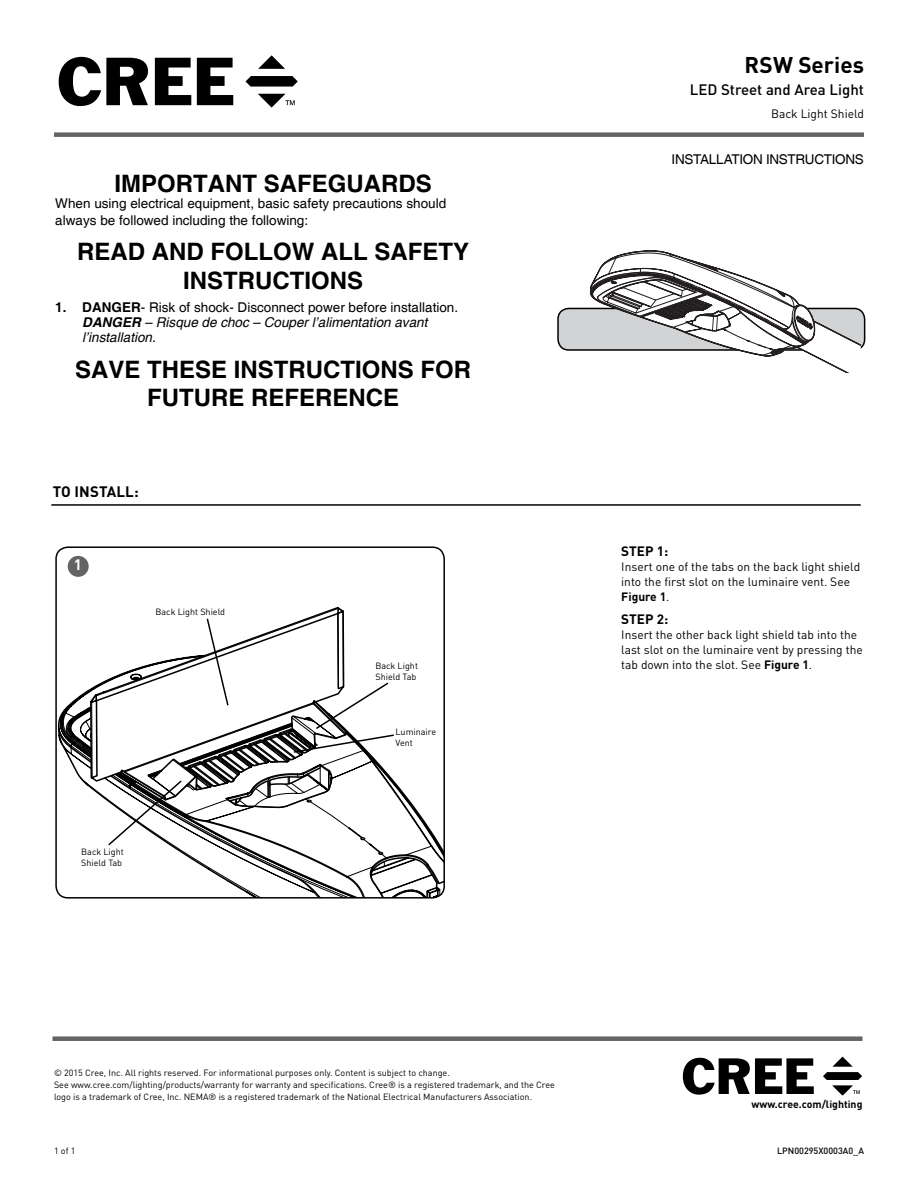
<style>
.page{position:relative;width:918px;height:1188px;background:#fff}
.page>*{position:absolute;margin:0;border:0;box-sizing:border-box;transform-origin:0 0}
.t1{font:700 24px/28.8px "Helvetica";color:#000;text-align:center}
.t2{font:700 22.5px "DINOT";color:#000}
.t3{font:500 15px "DINOT";color:#000}
.t4{font:700 15px "DINOT";letter-spacing:.01em;color:#000}
.t5{font:700 15px "DINOT";color:#fff}
.t6{font:italic 13.5px/15px "Helvetica";color:#000}
.t7{font:13.5px/16.2px "Helvetica";color:#000}
.t8{font:13.5px "Helvetica";letter-spacing:-.02em;color:#000}
.t9{font:700 13.5px "DINOT";color:#000}
.t10{font:12px/15px "DINOT";color:#000}
.t11{font:700 10.5px "DINOT";color:#000}
.t12{font:9px/10.8px "DINOT";color:#000}
.t13{font:500 9px "DINOT";color:#000}
.s1{font-weight:700;font-style:normal}
.s2{font-style:normal}
.s3{font-weight:700}
</style>
<div class="page">
<div style="left:54px;top:132px;width:810px;height:5px;background:#636466"></div>
<div style="left:52px;top:1036px;width:810px;height:5px;background:#636466"></div>
<svg style="left:258px;top:55px;width:27px;height:14px"></svg>
<svg style="left:246px;top:76px;width:52px;height:11px"></svg>
<svg style="left:59px;top:57px;width:89px;height:49px"></svg>
<svg style="left:155px;top:58px;width:36px;height:47px"></svg>
<svg style="left:197px;top:58px;width:36px;height:47px"></svg>
<svg style="left:258px;top:94px;width:37px;height:14px"></svg>
<svg style="left:683px;top:1058px;width:131px;height:37px"></svg>
<svg style="left:823px;top:1057px;width:39px;height:38px"></svg>
<hr style="left:51px;top:504px;width:810px;height:2px;background:#000">
<div style="left:55px;top:546px;width:390px;height:353px;border:2px solid #000;border-radius:12px"></div>
<svg style="left:558px;top:308px;width:307px;height:42px"></svg>
<div style="left:68px;top:556px;width:21px;height:21px;background:#636466;border-radius:50%"></div>
<svg style="left:568px;top:250px;width:293px;height:123px"></svg>
<svg style="left:57px;top:617px;width:383px;height:281px"></svg>
<h1 class="t1" style="left:114px;top:171px;width:319px">IMPORTANT SAFEGUARDS</h1>
<h3 class="t7" style="left:55px;top:196px;width:392px">When using electrical equipment, basic safety precautions should always be followed including the following:</h3>
<h1 class="t1" style="left:77px;top:239px;width:393px">READ AND FOLLOW ALL SAFETY<br>INSTRUCTIONS</h1>
<h3 class="t6" style="left:82px;top:300px;width:377px;text-indent:-27px"><span class="s1">1. DANGER</span><span class="s2">- Risk of shock- Disconnect power before installation.<br></span><span class="s3">DANGER</span> – Risque de choc – Couper l’alimentation avant l’installation.</h3>
<h1 class="t1" style="left:75px;top:356px;width:398px">SAVE THESE INSTRUCTIONS FOR<br>FUTURE REFERENCE</h1>
<h3 class="t4" style="left:53px;top:482px;width:87px">TO INSTALL:</h3>
<h3 class="t5" style="left:74px;top:555px;width:10px">1</h3>
<p class="t12" style="left:156px;top:606px;width:71px">Back Light Shield</p>
<p class="t12" style="left:81px;top:846px;width:44px">Back Light<br>Shield Tab</p>
<p class="t12" style="left:375px;top:660px;width:44px">Back Light<br>Shield Tab</p>
<p class="t12" style="left:395px;top:727px;width:42px">Luminaire<br>Vent</p>
<h2 class="t2" style="left:745px;top:50px;width:121px">RSW Series</h2>
<h3 class="t3" style="left:690px;top:80px;width:176px">LED Street and Area Light</h3>
<h3 class="t10" style="left:771px;top:106px;width:94px">Back Light Shield</h3>
<h3 class="t8" style="left:672px;top:151px;width:194px">INSTALLATION INSTRUCTIONS</h3>
<h3 class="t9" style="left:621px;top:542px;width:48px">STEP 1:</h3>
<h3 class="t10" style="left:621px;top:559px;width:240px">Insert one of the tabs on the back light shield into the first slot on the luminaire vent. See<br><span class="s3">Figure 1</span>.</h3>
<h3 class="t9" style="left:621px;top:610px;width:48px">STEP 2:</h3>
<h3 class="t10" style="left:621px;top:627px;width:243px">Insert the other back light shield tab into the last slot on the luminaire vent by pressing the tab down into the slot. See <span class="s3">Figure 1</span>.</h3>
<p class="t12" style="left:54px;top:1067px;width:502px;line-height:12px">© 2015 Cree, Inc. All rights reserved. For informational purposes only. Content is subject to change.<br>See www.cree.com/lighting/products/warranty for warranty and specifications. Cree® is a registered trademark, and the Cree logo is a trademark of Cree, Inc. NEMA® is a registered trademark of the National Electrical Manufacturers Association.</p>
<p class="t11" style="left:751px;top:1097px;width:113px">www.cree.com/lighting</p>
<p class="t12" style="left:54px;top:1145px;width:23px">1 of 1</p>
<p class="t13" style="left:777px;top:1145px;width:88px">LPN00295X0003A0_A</p>
</div>
